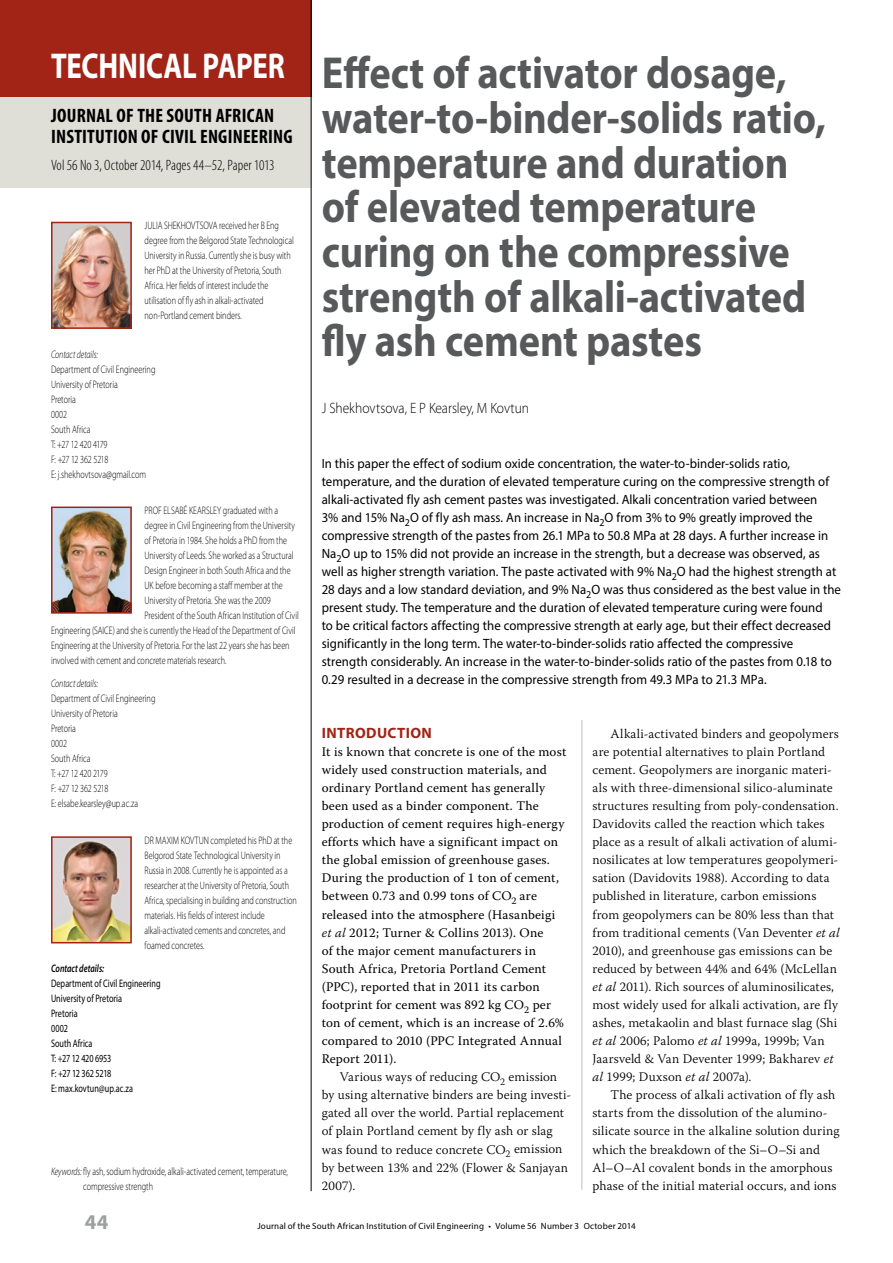
<style>
.page{position:relative;width:893px;height:1263px;background:#fff}
.page>*{position:absolute;margin:0;border:0;box-sizing:border-box;transform-origin:0 0}
.t1{font:700 45px/44.7px "Myriad Pro";letter-spacing:-.005em;color:#58595b;scale:.9 1}
.t2{font:700 36px "Myriad Pro";letter-spacing:-.01em;color:#fff;scale:.8 1}
.t3{font:700 21px "Myriad Pro";color:#9d9fa2}
.t4{font:700 condensed 19.5px/21px "Myriad Pro";letter-spacing:.01em;color:#000}
.t5{font:300 condensed 15px "Myriad Pro";color:#000}
.t6{font:300 15px "Myriad Pro";letter-spacing:-.005em;color:#000;scale:.9 1}
.t7{font:700 15px "Myriad Pro";letter-spacing:.025em;color:#a22416}
.t8{font:13.5px/18px "Myriad Pro";letter-spacing:.005em;color:#000;scale:.95 1}
.t9{font:300 13.2px/18px "Warnock Pro";letter-spacing:.01em;color:#000}
.t10{font:13.2px/18px "Warnock Pro";letter-spacing:.015em;color:#000}
.t11{font:300 10.8px/15px "Myriad Pro";color:#000;scale:.75 1}
.t12{font:10.8px/15px "Myriad Pro";color:#000;scale:.75 1}
.t13{font:italic 300 10.8px "Myriad Pro";letter-spacing:-.005em;color:#000;scale:.75 1}
.t14{font:italic 600 10.8px "Myriad Pro";letter-spacing:.005em;color:#000;scale:.75 1}
.t15{font:9px "Myriad Pro";letter-spacing:.02em;color:#000}
.s1{font-style:italic}
.s2{font-weight:300;font-style:italic}
</style>
<div class="page">
<hr style="left:581px;top:51px;width:1px;height:1138px;background:#bcbec0">
<div style="left:0;top:96px;width:311px;height:92px;background:#dfdfd8"></div>
<div style="left:0;top:0;width:311px;height:96px;background:#a22416"></div>
<hr style="left:311px;top:0;width:1px;height:1191px;background:#000">
<img style="left:54px;top:225px;width:75px;height:101px">
<div style="left:51px;top:222px;width:81px;height:107px;border:2px solid #a22416"></div>
<img style="left:54px;top:509px;width:75px;height:102px">
<div style="left:51px;top:506px;width:81px;height:108px;border:2px solid #a22416"></div>
<img style="left:54px;top:839px;width:75px;height:101px">
<div style="left:51px;top:836px;width:81px;height:107px;border:2px solid #a22416"></div>
<div style="left:322px;top:51px;width:520px;height:669px;background:#fff"></div>
<h2 class="t2" style="left:51px;top:42px;width:294px">TECHNICAL PAPER</h2>
<h3 class="t4" style="left:51px;top:105px;width:243px">JOURNAL OF THE SOUTH AFRICAN<br>INSTITUTION OF CIVIL ENGINEERING</h3>
<h3 class="t5" style="left:51px;top:157px;width:225px">Vol 56 No 3, October 2014, Pages 44–52, Paper 1013</h3>
<p class="t11" style="left:145px;top:218px;width:200px">JULIA SHEKHOVTSOVA received her B Eng degree from the Belgorod State Technological University in Russia. Currently she is busy with her PhD at the University of Pretoria, South Africa. Her fields of interest include the utilisation of fly ash in alkali-activated non-Portland cement binders.</p>
<p class="t13" style="left:51px;top:347px;width:64px">Contact details:</p>
<p class="t11" style="left:51px;top:361px;width:141px">Department of Civil Engineering<br>University of Pretoria<br>Pretoria<br>0002<br>South Africa<br>T: +27 12 420 4179<br>F: +27 12 362 5218<br>E: j.shekhovtsova@gmail.com</p>
<p class="t11" style="left:145px;top:503px;width:180px">PROF ELSABÉ KEARSLEY graduated with a</p>
<p class="t11" style="left:145px;top:518px;width:202px">degree in Civil Engineering from the University</p>
<p class="t11" style="left:145px;top:533px;width:192px">of Pretoria in 1984. She holds a PhD from the</p>
<p class="t11" style="left:145px;top:548px;width:200px">University of Leeds. She worked as a Structural</p>
<p class="t11" style="left:145px;top:563px;width:196px">Design Engineer in both South Africa and the</p>
<p class="t11" style="left:145px;top:578px;width:186px">UK before becoming a staff member at the</p>
<p class="t11" style="left:145px;top:593px;width:170px">University of Pretoria. She was the 2009</p>
<p class="t11" style="left:145px;top:608px;width:207px">President of the South African Institution of Civil</p>
<p class="t11" style="left:51px;top:623px;width:327px">Engineering (SAICE) and she is currently the Head of the Department of Civil</p>
<p class="t11" style="left:51px;top:638px;width:320px">Engineering at the University of Pretoria. For the last 22 years she has been</p>
<p class="t11" style="left:51px;top:653px;width:235px">involved with cement and concrete materials research.</p>
<p class="t13" style="left:51px;top:677px;width:64px">Contact details:</p>
<p class="t11" style="left:51px;top:691px;width:141px">Department of Civil Engineering<br>University of Pretoria<br>Pretoria<br>0002<br>South Africa<br>T: +27 12 420 2179<br>F: +27 12 362 5218<br>E: elsabe.kearsley@up.ac.za</p>
<p class="t11" style="left:145px;top:832px;width:205px">DR MAXIM KOVTUN completed his PhD at the Belgorod State Technological University in Russia in 2008. Currently he is appointed as a researcher at the University of Pretoria, South Africa, specialising in building and construction materials. His fields of interest include alkali-activated cements and concretes, and foamed concretes.</p>
<p class="t14" style="left:51px;top:961px;width:72px">Contact details:</p>
<p class="t12" style="left:51px;top:976px;width:148px">Department of Civil Engineering<br>University of Pretoria<br>Pretoria<br>0002<br>South Africa<br>T: +27 12 420 6953<br>F: +27 12 362 5218<br>E: max.kovtun@up.ac.za</p>
<p class="t11" style="left:83px;top:1163px;width:274px;text-indent:-32px"><span class="s1">Keywords:</span> fly ash, sodium hydroxide, alkali-activated cement, temperature, compressive strength</p>
<h1 class="t1" style="left:322px;top:49px;width:562px">Effect of activator dosage, water-to-binder-solids ratio, temperature and duration of elevated temperature curing on the compressive strength of alkali-activated fly ash cement pastes</h1>
<h3 class="t6" style="left:322px;top:399px;width:232px">J Shekhovtsova, E P Kearsley, M Kovtun</h3>
<p class="t8" style="left:322px;top:454px;width:548px">In this paper the effect of sodium oxide concentration, the water-to-binder-solids ratio, temperature, and the duration of elevated temperature curing on the compressive strength of alkali-activated fly ash cement pastes was investigated. Alkali concentration varied between<br>3% and 15% Na<sub>2</sub>O of fly ash mass. An increase in Na<sub>2</sub>O from 3% to 9% greatly improved the compressive strength of the pastes from 26.1 MPa to 50.8 MPa at 28 days. A further increase in Na<sub>2</sub>O up to 15% did not provide an increase in the strength, but a decrease was observed, as well as higher strength variation. The paste activated with 9% Na<sub>2</sub>O had the highest strength at 28 days and a low standard deviation, and 9% Na<sub>2</sub>O was thus considered as the best value in the present study. The temperature and the duration of elevated temperature curing were found<br>to be critical factors affecting the compressive strength at early age, but their effect decreased significantly in the long term. The water-to-binder-solids ratio affected the compressive strength considerably. An increase in the water-to-binder-solids ratio of the pastes from 0.18 to 0.29 resulted in a decrease in the compressive strength from 49.3 MPa to 21.3 MPa.</p>
<h3 class="t7" style="left:322px;top:723px;width:112px">INTRODUCTION</h3>
<p class="t10" style="left:322px;top:742px;width:246px">It is known that concrete is one of the most widely used construction materials, and ordinary Portland cement has generally been used as a binder component. The production of cement requires high-energy efforts which have a significant impact on the global emission of greenhouse gases.<br>During the production of 1 ton of cement, between 0.73 and 0.99 tons of CO<sub>2</sub> are released into the atmosphere (Hasanbeigi <span class="s2">et al</span> 2012; Turner &amp; Collins 2013). One<br>of the major cement manufacturers in South Africa, Pretoria Portland Cement (PPC), reported that in 2011 its carbon footprint for cement was 892 kg CO<sub>2</sub> per ton of cement, which is an increase of 2.6% compared to 2010 (PPC Integrated Annual Report 2011).</p>
<p class="t9" style="left:322px;top:1068px;width:251px;text-indent:18px">Various ways of reducing CO<sub>2</sub> emission by using alternative binders are being investi&shy;gated all over the world. Partial replacement of plain Portland cement by fly ash or slag was found to reduce concrete CO<sub>2</sub> emission by between 13% and 22% (Flower &amp; Sanjayan 2007).</p>
<p class="t9" style="left:592px;top:724px;width:249px;text-indent:18px">Alkali-activated binders and geopolymers are potential alternatives to plain Portland cement. Geopolymers are inorganic materi&shy;als with three-dimensional silico-aluminate structures resulting from poly-condensation.<br>Davidovits called the reaction which takes place as a result of alkali activation of alumi&shy;nosilicates at low temperatures geopolymeri&shy;sation (Davidovits 1988). According to data published in literature, carbon emissions from geopolymers can be 80% less than that from traditional cements (Van Deventer <span class="s1">et al </span>2010), and greenhouse gas emissions can be reduced by between 44% and 64% (McLellan <span class="s1">et al</span> 2011). Rich sources of aluminosilicates, most widely used for alkali activation, are fly ashes, metakaolin and blast furnace slag (Shi <span class="s1">et al</span> 2006; Palomo <span class="s1">et al</span> 1999a, 1999b; Van Jaarsveld &amp; Van Deventer 1999; Bakharev <span class="s1">et al</span> 1999; Duxson <span class="s1">et al</span> 2007a).</p>
<p class="t9" style="left:592px;top:1086px;width:249px;text-indent:18px">The process of alkali activation of fly ash starts from the dissolution of the alumino&shy;silicate source in the alkaline solution during which the breakdown of the Si–O–Si and Al–O–Al covalent bonds in the amorphous phase of the initial material occurs, and ions</p>
<h3 class="t3" style="left:85px;top:1208px;width:25px">44</h3>
<p class="t15" style="left:257px;top:1220px;width:380px">Journal of the South African Institution of Civil Engineering • Volume 56 Number 3 October 2014</p>
</div>
